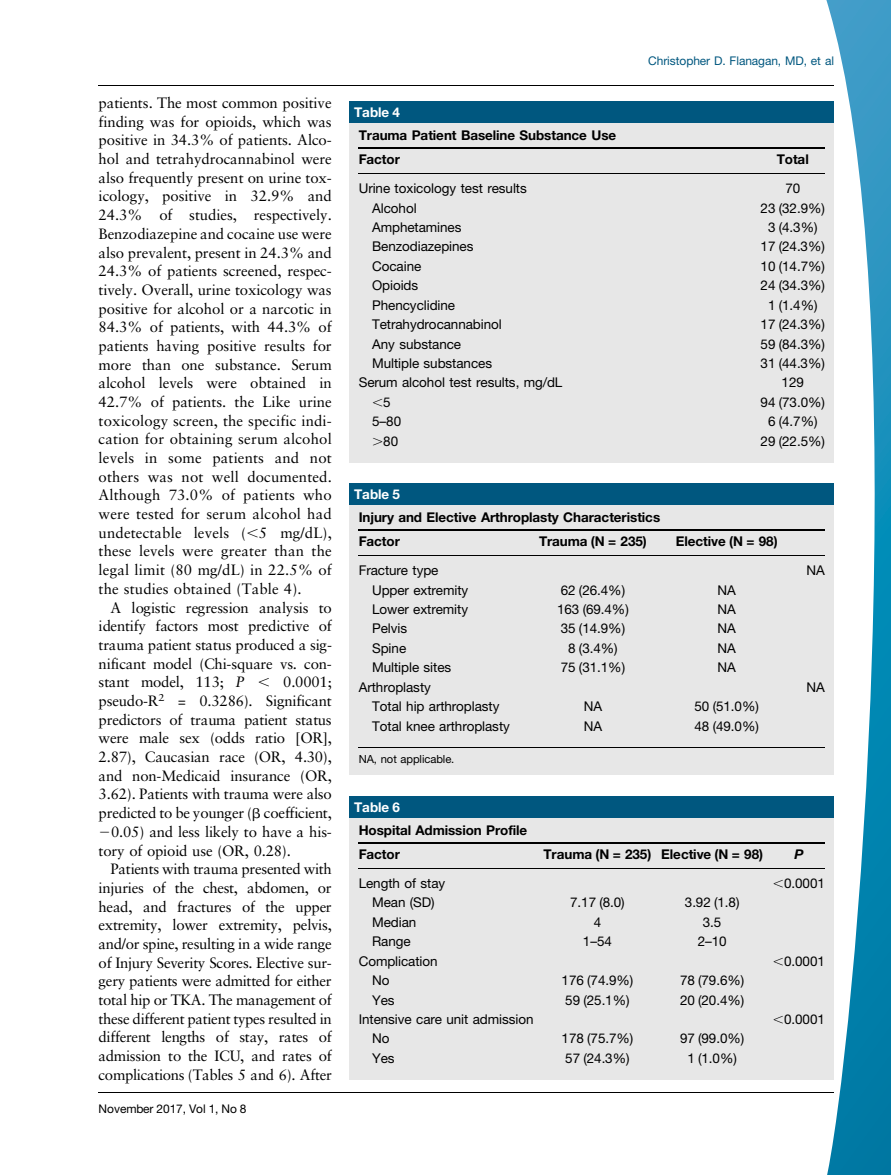
<style>
.page{position:relative;width:891px;height:1175px;background:#fff}
.page>*{position:absolute;margin:0;border:0;box-sizing:border-box;transform-origin:0 0}
.t1{font:15px/18.8px "Adv O Tece 49054";color:#000;text-align:justify}
.t2{font:13.5px "Adv OT7 fe 89 a 09";color:#000}
.t3{font:13.5px/23.9px "Adv O Td 1 f 5 cc 91.B";color:#000}
.t4{font:13.5px "Adv O Td 1 f 5 cc 91.B";color:#fff}
.t5{font:13.5px "Adv PS586 B";color:#000}
.t6{font:13.5px "Adv O Tfadd 598 a.BI";color:#000}
.t7{font:12px "Adv OT7 fe 89 a 09";color:#00577f}
.t8{font:12px "Adv OT7 fe 89 a 09";color:#000}
.t9{font:11.25px "Adv OT7 fe 89 a 09";color:#000}
.s1{font-family:"Adv PS586 B"}
.s2{font-family:"Adv OT35458 d 10.I"}
.s3{font-family:"Adv PS7 DA6"}
.s4{font-family:"Adv OT7 fe 89 a 09"}
.s5{font-style:inherit}
</style>
<div class="page">
<svg style="left:824px;top:0;width:67px;height:1174px"></svg>
<div style="left:350px;top:522px;width:484px;height:227px;background:#e7e7e7"></div>
<hr style="left:359px;top:529px;width:466px;height:2px;background:#000">
<hr style="left:359px;top:747px;width:466px;height:1px;background:#000">
<hr style="left:359px;top:555px;width:466px;height:1px;background:#000">
<div style="left:350px;top:483px;width:484px;height:22px;background:#00577f"></div>
<div style="left:350px;top:505px;width:484px;height:17px;background:#e7e7e7"></div>
<div style="left:350px;top:749px;width:484px;height:13px;background:#e7e7e7"></div>
<div style="left:350px;top:762px;width:484px;height:13px;background:#e7e7e7"></div>
<div style="left:350px;top:140px;width:484px;height:322px;background:#e7e7e7"></div>
<hr style="left:359px;top:147px;width:466px;height:2px;background:#000">
<hr style="left:359px;top:173px;width:466px;height:1px;background:#000">
<div style="left:350px;top:101px;width:484px;height:22px;background:#00577f"></div>
<div style="left:350px;top:123px;width:484px;height:17px;background:#e7e7e7"></div>
<div style="left:350px;top:834px;width:484px;height:245px;background:#e7e7e7"></div>
<hr style="left:359px;top:842px;width:466px;height:1px;background:#000">
<hr style="left:359px;top:867px;width:466px;height:1px;background:#000">
<div style="left:350px;top:796px;width:484px;height:22px;background:#00577f"></div>
<div style="left:350px;top:818px;width:484px;height:16px;background:#e7e7e7"></div>
<hr style="left:99px;top:85px;width:735px;height:1px;background:#000">
<hr style="left:99px;top:1092px;width:735px;height:1px;background:#000">
<p class="t1" style="left:99px;top:95px;width:235px">patients. The most common positive finding was for opioids, which was positive in 34.3% of patients. Alco&shy;hol and tetrahydrocannabinol were also frequently present on urine tox&shy;icology, positive in 32.9% and 24.3% of studies, respectively.<br>Benzodiazepine and cocaine use were also prevalent, present in 24.3% and 24.3% of patients screened, respec&shy;tively. Overall, urine toxicology was positive for alcohol or a narcotic in 84.3% of patients, with 44.3% of patients having positive results for more than one substance. Serum alcohol levels were obtained in 42.7% of patients. the Like urine toxicology screen, the specific indi&shy;cation for obtaining serum alcohol levels in some patients and not others was not well documented.<br>Although 73.0% of patients who were tested for serum alcohol had undetectable levels (<span class="s1">,</span>5 mg/dL), these levels were greater than the legal limit (80 mg/dL) in 22.5% of the studies obtained (Table 4).</p>
<p class="t1" style="left:99px;top:599px;width:235px;text-indent:12px">A logistic regression analysis to identify factors most predictive of trauma patient status produced a sig&shy;nificant model (Chi-square vs. con&shy;stant model, 113; <span class="s2">P</span> <span class="s1">,</span> 0.0001; pseudo-R<sup>2</sup> = 0.3286). Significant predictors of trauma patient status were male sex (odds ratio [OR], 2.87), Caucasian race (OR, 4.30), and non-Medicaid insurance (OR, 3.62). Patients with trauma were also predicted to be younger (<span class="s3">b</span> coefficient, <span class="s1">2</span>0.05) and less likely to have a his&shy;tory of opioid use (OR, 0.28).</p>
<p class="t1" style="left:99px;top:860px;width:235px;text-indent:12px">Patients with trauma presented with injuries of the chest, abdomen, or head, and fractures of the upper extremity, lower extremity, pelvis, and/or spine, resulting in a wide range of Injury Severity Scores. Elective sur&shy;gery patients were admitted for either total hip or TKA. The management of these different patient types resulted in different lengths of stay, rates of admission to the ICU, and rates of complications (Tables 5 and 6). After</p>
<p class="t8" style="left:99px;top:1104px;width:149px">November 2017, Vol 1, No 8</p>
<p class="t4" style="left:354px;top:108px;width:47px">Table 4</p>
<p class="t3" style="left:359px;top:125px;width:259px">Trauma Patient Baseline Substance Use<br>Factor</p>
<p class="t7" style="left:648px;top:57px;width:187px">Christopher D. Flanagan, MD, et al</p>
<p class="t3" style="left:777px;top:148px;width:33px">Total</p>
<p class="t2" style="left:359px;top:183px;width:170px">Urine toxicology test results</p>
<p class="t2" style="left:785px;top:183px;width:16px">70</p>
<p class="t2" style="left:372px;top:203px;width:46px">Alcohol</p>
<p class="t2" style="left:761px;top:203px;width:66px">23 (32.9%)</p>
<p class="t2" style="left:372px;top:222px;width:91px">Amphetamines</p>
<p class="t2" style="left:768px;top:222px;width:51px">3 (4.3%)</p>
<p class="t2" style="left:372px;top:242px;width:103px">Benzodiazepines</p>
<p class="t2" style="left:761px;top:242px;width:66px">17 (24.3%)</p>
<p class="t2" style="left:372px;top:261px;width:51px">Cocaine</p>
<p class="t2" style="left:761px;top:261px;width:66px">10 (14.7%)</p>
<p class="t2" style="left:372px;top:281px;width:48px">Opioids</p>
<p class="t2" style="left:761px;top:281px;width:66px">24 (34.3%)</p>
<p class="t2" style="left:372px;top:300px;width:84px">Phencyclidine</p>
<p class="t2" style="left:768px;top:300px;width:51px">1 (1.4%)</p>
<p class="t2" style="left:372px;top:319px;width:131px">Tetrahydrocannabinol</p>
<p class="t2" style="left:761px;top:319px;width:66px">17 (24.3%)</p>
<p class="t2" style="left:372px;top:339px;width:90px">Any substance</p>
<p class="t2" style="left:761px;top:339px;width:66px">59 (84.3%)</p>
<p class="t2" style="left:372px;top:358px;width:121px">Multiple substances</p>
<p class="t2" style="left:761px;top:358px;width:66px">31 (44.3%)</p>
<p class="t2" style="left:359px;top:378px;width:205px">Serum alcohol test results, mg/dL</p>
<p class="t2" style="left:782px;top:378px;width:24px">129</p>
<p class="t5" style="left:372px;top:396px;width:20px">,<span class="s4">5</span></p>
<p class="t2" style="left:761px;top:397px;width:66px">94 (73.0%)</p>
<p class="t2" style="left:372px;top:416px;width:30px">5<span class="s5">–</span>80</p>
<p class="t2" style="left:768px;top:416px;width:51px">6 (4.7%)</p>
<p class="t2" style="left:372px;top:436px;width:27px"><span class="s1">.</span>80</p>
<p class="t2" style="left:761px;top:436px;width:66px">29 (22.5%)</p>
<p class="t4" style="left:354px;top:489px;width:47px">Table 5</p>
<p class="t3" style="left:359px;top:506px;width:303px">Injury and Elective Arthroplasty Characteristics<br>Factor</p>
<p class="t3" style="left:539px;top:530px;width:109px">Trauma (N = 235)</p>
<p class="t3" style="left:676px;top:530px;width:103px">Elective (N = 98)</p>
<p class="t2" style="left:359px;top:565px;width:81px">Fracture type</p>
<p class="t2" style="left:807px;top:565px;width:20px">NA</p>
<p class="t2" style="left:372px;top:585px;width:98px">Upper extremity</p>
<p class="t2" style="left:561px;top:585px;width:66px">62 (26.4%)</p>
<p class="t2" style="left:717px;top:585px;width:20px">NA</p>
<p class="t2" style="left:372px;top:604px;width:97px">Lower extremity</p>
<p class="t2" style="left:557px;top:604px;width:73px">163 (69.4%)</p>
<p class="t2" style="left:717px;top:604px;width:20px">NA</p>
<p class="t2" style="left:372px;top:624px;width:37px">Pelvis</p>
<p class="t2" style="left:561px;top:624px;width:66px">35 (14.9%)</p>
<p class="t2" style="left:717px;top:624px;width:20px">NA</p>
<p class="t2" style="left:372px;top:643px;width:36px">Spine</p>
<p class="t2" style="left:568px;top:643px;width:51px">8 (3.4%)</p>
<p class="t2" style="left:717px;top:643px;width:20px">NA</p>
<p class="t2" style="left:372px;top:662px;width:81px">Multiple sites</p>
<p class="t2" style="left:561px;top:662px;width:66px">75 (31.1%)</p>
<p class="t2" style="left:717px;top:662px;width:20px">NA</p>
<p class="t2" style="left:359px;top:682px;width:74px">Arthroplasty</p>
<p class="t2" style="left:807px;top:682px;width:20px">NA</p>
<p class="t2" style="left:372px;top:701px;width:129px">Total hip arthroplasty</p>
<p class="t2" style="left:584px;top:701px;width:20px">NA</p>
<p class="t2" style="left:695px;top:701px;width:66px">50 (51.0%)</p>
<p class="t2" style="left:372px;top:721px;width:139px">Total knee arthroplasty</p>
<p class="t2" style="left:584px;top:721px;width:20px">NA</p>
<p class="t2" style="left:695px;top:721px;width:66px">48 (49.0%)</p>
<p class="t9" style="left:359px;top:754px;width:97px">NA, not applicable.</p>
<p class="t4" style="left:354px;top:802px;width:47px">Table 6</p>
<p class="t3" style="left:359px;top:819px;width:170px">Hospital Admission Profile<br>Factor</p>
<p class="t3" style="left:543px;top:843px;width:221px">Trauma (N = 235) Elective (N = 98)</p>
<p class="t6" style="left:794px;top:845px;width:10px">P</p>
<p class="t2" style="left:359px;top:878px;width:88px">Length of stay</p>
<p class="t2" style="left:773px;top:878px;width:53px"><span class="s1">,</span>0.0001</p>
<p class="t2" style="left:372px;top:897px;width:64px">Mean (SD)</p>
<p class="t2" style="left:570px;top:897px;width:56px">7.17 (8.0)</p>
<p class="t2" style="left:685px;top:897px;width:56px">3.92 (1.8)</p>
<p class="t2" style="left:372px;top:917px;width:46px">Median</p>
<p class="t2" style="left:594px;top:917px;width:9px">4</p>
<p class="t2" style="left:703px;top:917px;width:20px">3.5</p>
<p class="t2" style="left:372px;top:936px;width:40px">Range</p>
<p class="t2" style="left:583px;top:936px;width:30px">1<span class="s5">–</span>54</p>
<p class="t2" style="left:698px;top:936px;width:30px">2<span class="s5">–</span>10</p>
<p class="t2" style="left:359px;top:956px;width:80px">Complication</p>
<p class="t2" style="left:773px;top:956px;width:53px"><span class="s1">,</span>0.0001</p>
<p class="t2" style="left:372px;top:975px;width:19px">No</p>
<p class="t2" style="left:562px;top:975px;width:73px">176 (74.9%)</p>
<p class="t2" style="left:680px;top:975px;width:66px">78 (79.6%)</p>
<p class="t2" style="left:372px;top:994px;width:24px">Yes</p>
<p class="t2" style="left:565px;top:994px;width:66px">59 (25.1%)</p>
<p class="t2" style="left:680px;top:994px;width:66px">20 (20.4%)</p>
<p class="t2" style="left:359px;top:1014px;width:176px">Intensive care unit admission</p>
<p class="t2" style="left:773px;top:1014px;width:53px"><span class="s1">,</span>0.0001</p>
<p class="t2" style="left:372px;top:1033px;width:19px">No</p>
<p class="t2" style="left:562px;top:1033px;width:73px">178 (75.7%)</p>
<p class="t2" style="left:680px;top:1033px;width:66px">97 (99.0%)</p>
<p class="t2" style="left:372px;top:1053px;width:24px">Yes</p>
<p class="t2" style="left:565px;top:1053px;width:66px">57 (24.3%)</p>
<p class="t2" style="left:687px;top:1053px;width:51px">1 (1.0%)</p>
</div>
